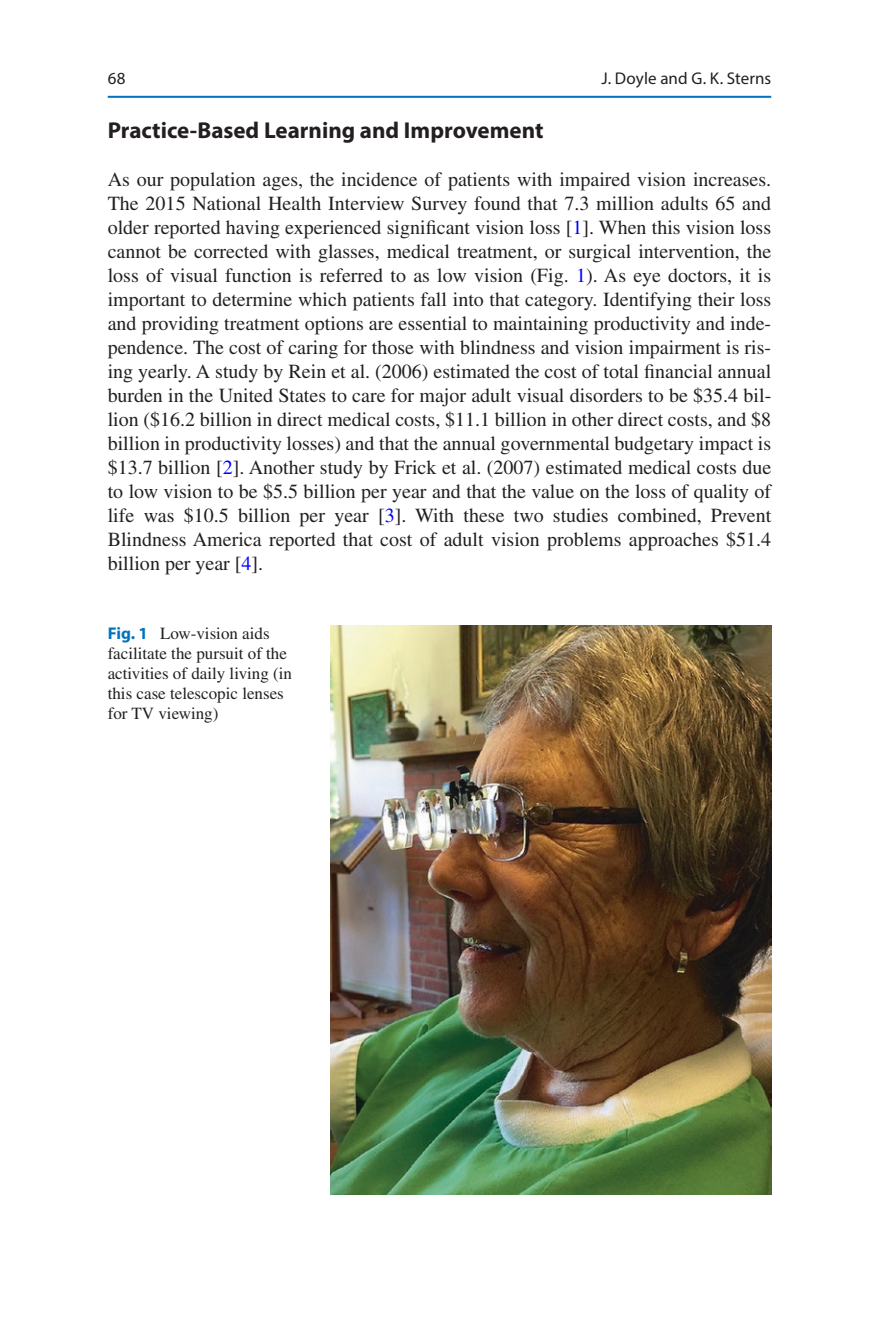
<style>
.page{position:relative;width:879px;height:1333px;background:#fff}
.page>*{position:absolute;margin:0;border:0;box-sizing:border-box;transform-origin:0 0}
.t1{font:700 23px "Vwqxqb Myriad Pro";color:#231f20}
.t2{font:20px/24px "Vcbqgf Times LT Std";color:#231f20;text-align:justify}
.t3{font:17px/20px "Vcbqgf Times LT Std";color:#231f20}
.t4{font:17px "Cljgpq Myriad Pro";letter-spacing:.01em;color:#231f20}
.t5{font:17px "Txmfbk Myriad Pro";color:#231f20}
.s1{color:#00f}
.s2{font-family:"Vwqxqb Myriad Pro";font-weight:700;color:#0073bc}
</style>
<div class="page">
<img style="left:330px;top:626px;width:441px;height:568px">
<hr style="left:108px;top:96px;width:663px;height:2px;background:#0073bc">
<p class="t4" style="left:601px;top:68px;width:171px">J. Doyle and G. K. Sterns</p>
<p class="t5" style="left:108px;top:68px;width:19px">68</p>
<p class="t1" style="left:108px;top:115px;width:437px">Practice-Based Learning and Improvement</p>
<p class="t2" style="left:108px;top:167px;width:665px">As our population ages, the incidence of patients with impaired vision increases.<br>The 2015 National Health Interview Survey found that 7.3 million adults 65 and older reported having experienced significant vision loss [<span class="s1">1</span>]. When this vision loss cannot be corrected with glasses, medical treatment, or surgical intervention, the loss of visual function is referred to as low vision (Fig. <span class="s1">1</span>). As eye doctors, it is important to determine which patients fall into that category. Identifying their loss and providing treatment options are essential to maintaining productivity and inde&shy;pendence. The cost of caring for those with blindness and vision impairment is ris&shy;ing yearly. A study by Rein et al. (2006) estimated the cost of total financial annual burden in the United States to care for major adult visual disorders to be $35.4 bil&shy;lion ($16.2 billion in direct medical costs, $11.1 billion in other direct costs, and $8 billion in productivity losses) and that the annual governmental budgetary impact is $13.7 billion [<span class="s1">2</span>]. Another study by Frick et al. (2007) estimated medical costs due to low vision to be $5.5 billion per year and that the value on the loss of quality of life was $10.5 billion per year [<span class="s1">3</span>]. With these two studies combined, Prevent Blindness America reported that cost of adult vision problems approaches $51.4 billion per year [<span class="s1">4</span>].</p>
<p class="t3" style="left:108px;top:623px;width:186px"><span class="s2">Fig. 1</span> Low-vision aids facilitate the pursuit of the activities of daily living (in this case telescopic lenses for TV viewing)</p>
</div>
